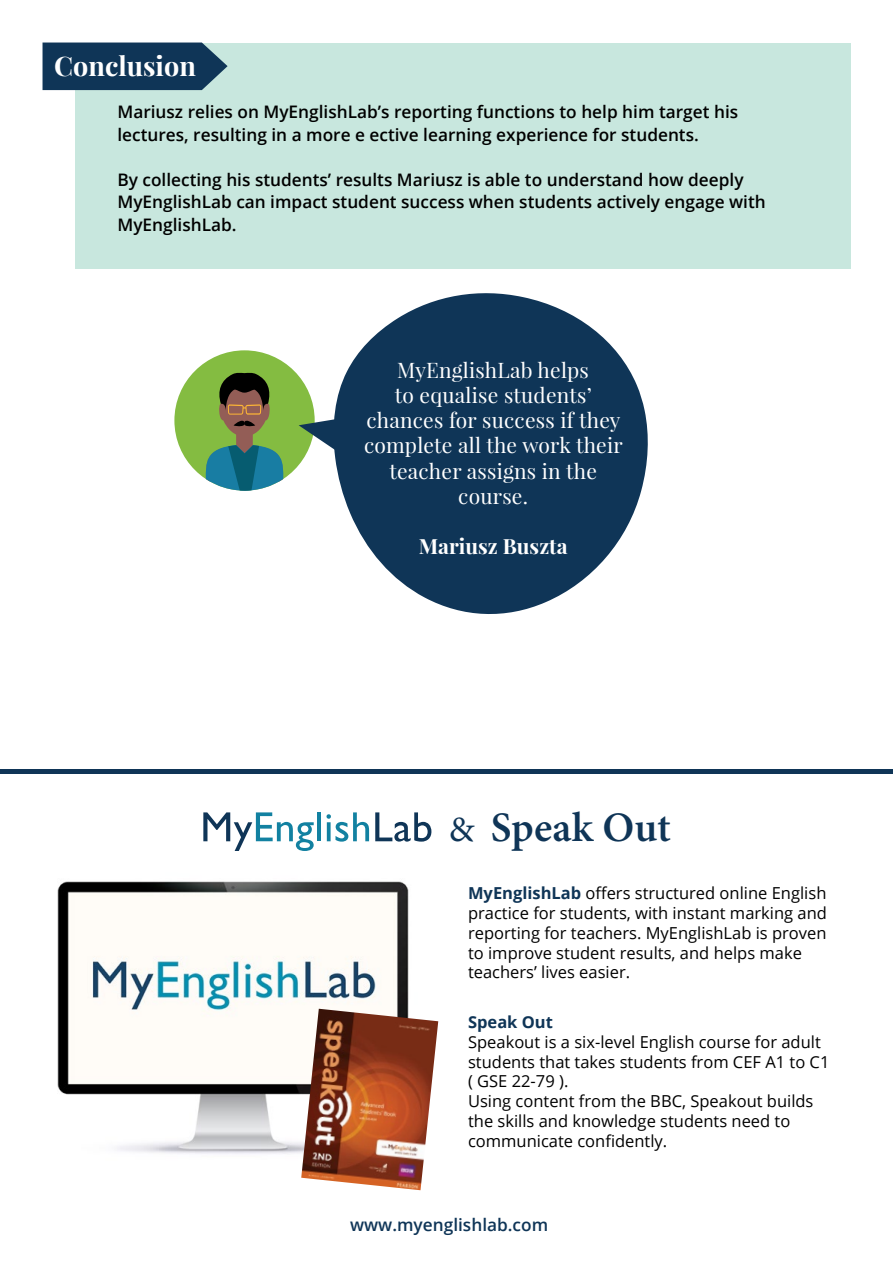
<style>
.page{position:relative;width:893px;height:1263px;background:#fff}
.page>*{position:absolute;margin:0;border:0;box-sizing:border-box;transform-origin:0 0}
.t1{font:600 42px "Minion Pro";letter-spacing:.005em;color:#0f3557}
.t2{font:700 27px "Playfair Display";color:#fff}
.t3{font:21px/25.2px "Playfair Display";letter-spacing:.01em;color:#fff;text-align:center}
.t4{font:700 21px "Playfair Display";color:#fff}
.t5{font:600 17.25px/22.5px "Open Sans";color:#000}
.t6{font:600 17.25px "Open Sans";color:#0f3557}
.t7{font:16.5px/19.8px "Open Sans";color:#000}
.t8{font:700 16.5px "Open Sans";color:#0f3557}
.s1{font-weight:400;font-size:36px}
.s2{font-weight:700;color:#0f3557}
</style>
<div class="page">
<div style="left:174px;top:350px;width:141px;height:141px;background:#84bc41;border-radius:50%"></div>
<svg style="left:204px;top:372px;width:81px;height:119px"></svg>
<div style="left:75px;top:43px;width:775px;height:226px;background:#c8e7de"></div>
<svg style="left:43px;top:43px;width:185px;height:47px;background:#1c4160"></svg>
<svg style="left:334px;top:293px;width:314px;height:321px;fill:#0f3557"></svg>
<svg style="left:299px;top:419px;width:44px;height:36px"></svg>
<img style="left:57px;top:881px;width:352px;height:273px">
<svg style="left:203px;top:812px;width:111px;height:39px"></svg>
<hr style="left:317px;top:812px;width:4px;height:29px;background:#1281a1">
<svg style="left:326px;top:812px;width:43px;height:30px"></svg>
<svg style="left:375px;top:812px;width:56px;height:30px"></svg>
<img style="left:301px;top:1009px;width:137px;height:181px">
<hr style="left:0;top:770px;width:893px;height:4px;background:#0f3557">
<h2 class="t2" style="left:54px;top:47px;width:143px">Conclusion</h2>
<p class="t5" style="left:117px;top:100px;width:622px">Mariusz relies on MyEnglishLab’s reporting functions to help him target his lectures, resulting in a more e ective learning experience for students.</p>
<p class="t5" style="left:117px;top:168px;width:650px">By collecting his students’ results Mariusz is able to understand how deeply<br>MyEnglishLab can impact student success when students actively engage with<br>MyEnglishLab.</p>
<p class="t3" style="left:364px;top:356px;width:260px">MyEnglishLab helps<br>to equalise students’ chances for success if they complete all the work their teacher assigns in the course.</p>
<p class="t4" style="left:419px;top:531px;width:150px">Mariusz Buszta</p>
<h1 class="t1" style="left:449px;top:799px;width:223px"><span class="s1">&amp;</span> Speak Out</h1>
<p class="t7" style="left:468px;top:883px;width:360px"><span class="s2">MyEnglishLab</span> offers structured online English practice for students, with instant marking and reporting for teachers. MyEnglishLab is proven to improve student results, and helps make teachers’ lives easier.</p>
<p class="t8" style="left:468px;top:1010px;width:86px">Speak Out</p>
<p class="t7" style="left:468px;top:1031px;width:363px">Speakout is a six-level English course for adult students that takes students from CEF A1 to C1 ( GSE 22-79 ).<br>Using content from the BBC, Speakout builds the skills and knowledge students need to communicate confidently.</p>
<p class="t6" style="left:350px;top:1212px;width:200px">www.myenglishlab.com</p>
</div>
